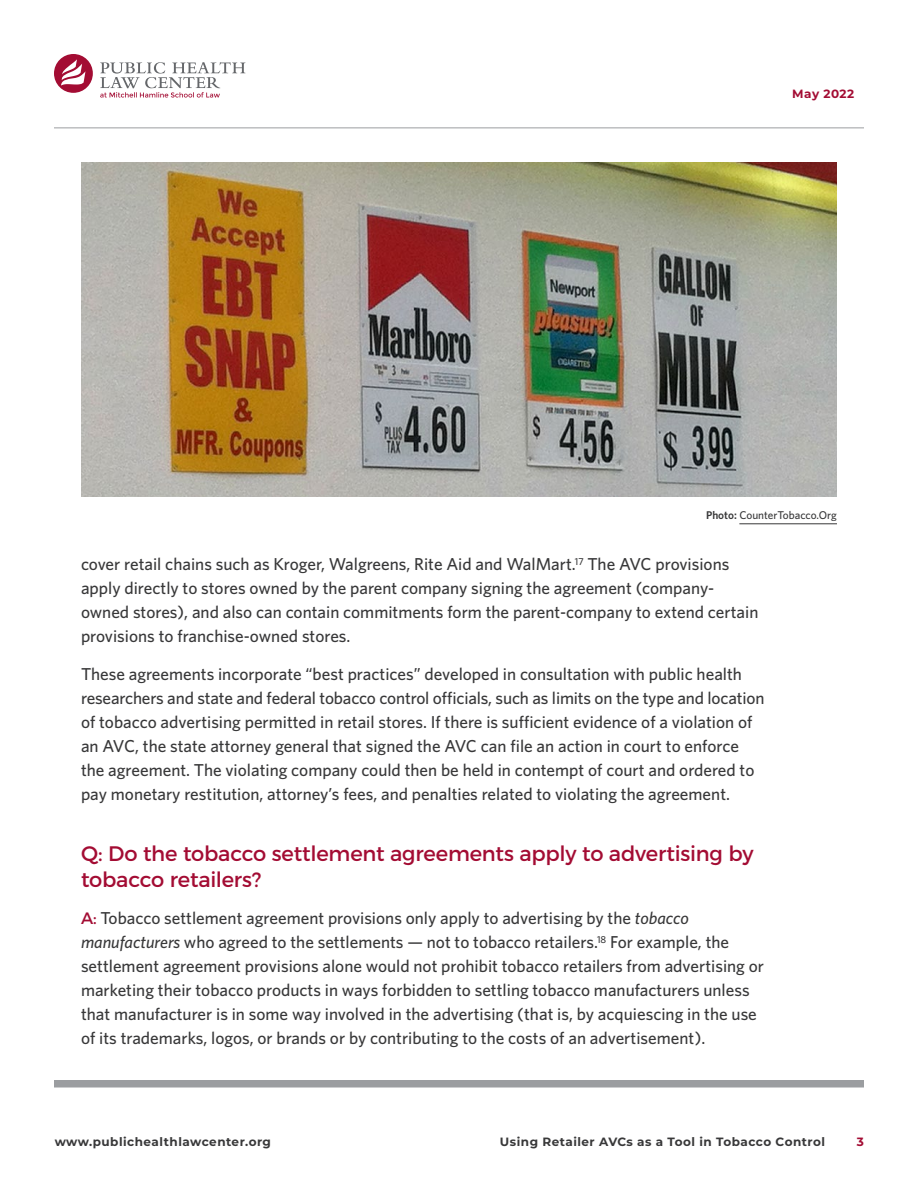
<style>
.page{position:relative;width:918px;height:1188px;background:#fff}
.page>*{position:absolute;margin:0;border:0;box-sizing:border-box;transform-origin:0 0}
.SH_level_1__intro{font:21px/25.5px "Montserrat";letter-spacing:-.01em;color:#a30c33}
.body{font:500 17.25px/24px "Whitney";color:#383839}
.t1{font:700 12px "Montserrat";letter-spacing:.04em;color:#383839}
.t2{font:700 12px "Montserrat";letter-spacing:.04em;color:#a30c33}
.t3{font:500 11.25px "Whitney";color:#383839}
.s1{font-weight:600}
.s2{font-family:"Montserrat";font-weight:400;font-size:16.5px;color:#a30c33}
.s3{font-style:italic}
</style>
<div class="page">
<div style="left:54px;top:1080px;width:810px;height:8px;background:#9b9da0"></div>
<hr style="left:54px;top:128px;width:810px;height:1px;background:#9b9da0">
<img style="left:81px;top:162px;width:756px;height:334px">
<hr style="left:739px;top:524px;width:98px;height:1px;background:#383839">
<svg style="left:54px;top:54px;width:39px;height:39px"></svg>
<svg style="left:100px;top:62px;width:145px;height:36px"></svg>
<p class="t2" style="left:792px;top:85px;width:63px">May 2022</p>
<p class="t3" style="left:706px;top:509px;width:132px"><span class="s1">Photo:</span> CounterTobacco.Org</p>
<p class="body" style="left:81px;top:552px;width:679px">cover retail chains such as Kroger, Walgreens, Rite Aid and WalMart.<sup>17</sup> The AVC provisions apply directly to stores owned by the parent company signing the agreement (company&shy;owned stores), and also can contain commitments form the parent-company to extend certain provisions to franchise-owned stores.</p>
<p class="body" style="left:81px;top:661px;width:685px">These agreements incorporate “best practices” developed in consultation with public health researchers and state and federal tobacco control officials, such as limits on the type and location of tobacco advertising permitted in retail stores. If there is sufficient evidence of a violation of an AVC, the state attorney general that signed the AVC can file an action in court to enforce the agreement. The violating company could then be held in contempt of court and ordered to pay monetary restitution, attorney’s fees, and penalties related to violating the agreement.</p>
<p class="SH_level_1__intro" style="left:81px;top:841px;width:674px">Q: Do the tobacco settlement agreements apply to advertising by tobacco retailers?</p>
<p class="body" style="left:81px;top:906px;width:685px"><span class="s2">A:</span> Tobacco settlement agreement provisions only apply to advertising by the <span class="s3">tobacco manufacturers</span> who agreed to the settlements — not to tobacco retailers.<sup>18</sup> For example, the settlement agreement provisions alone would not prohibit tobacco retailers from advertising or marketing their tobacco products in ways forbidden to settling tobacco manufacturers unless that manufacturer is in some way involved in the advertising (that is, by acquiescing in the use of its trademarks, logos, or brands or by contributing to the costs of an advertisement).</p>
<p class="t1" style="left:55px;top:1133px;width:218px">www.publichealthlawcenter.org</p>
<p class="t1" style="left:500px;top:1133px;width:327px">Using Retailer AVCs as a Tool in Tobacco Control</p>
<p class="t2" style="left:857px;top:1133px;width:9px">3</p>
</div>
